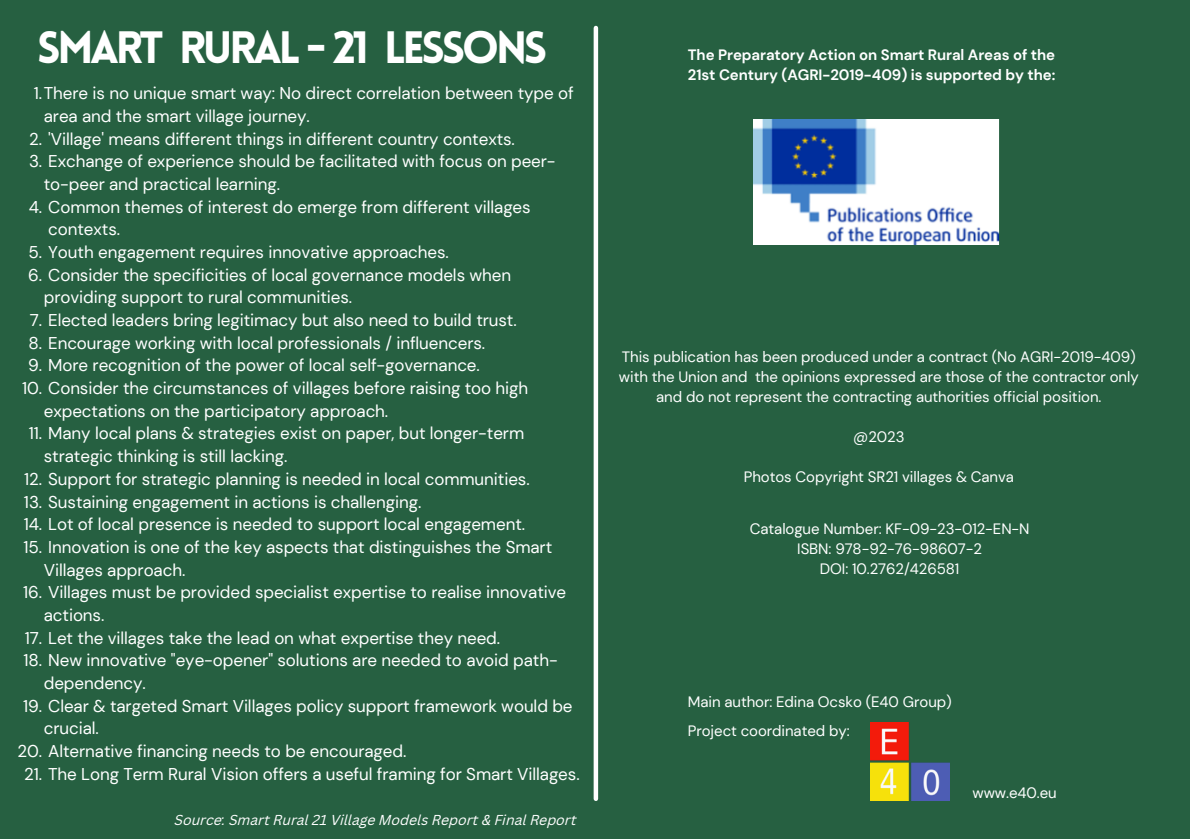
<style>
.page{position:relative;width:1190px;height:839px;background:#fff}
.page>*{position:absolute;margin:0;border:0;box-sizing:border-box;transform-origin:0 0}
.t1{font:900 44.4px "Lovelo";letter-spacing:-.075em;color:#fff}
.t2{font:17px/22.6px "DM Sans";letter-spacing:-.005em;color:#fff}
.t3{font:15px/20px "DM Sans";letter-spacing:-.005em;color:#fff;text-align:center}
.t4{font:700 15px/20px "DM Sans";letter-spacing:-.005em;color:#fff}
.t5{font:italic 14px "Canva Sans";color:#fff}
</style>
<div class="page">
<div style="left:0;top:0;width:1190px;height:838px;background:#266041"></div>
<hr style="left:594px;top:28px;width:4px;height:770px;background:#fff">
<img style="left:870px;top:722px;width:80px;height:78px">
<img style="left:753px;top:119px;width:246px;height:126px">
<h1 class="t1" style="left:37px;top:30px;width:512px">SMART RURAL - 21 LESSONS</h1>
<p class="t2" style="left:44px;top:82px;width:531px;text-indent:-10px">1.There is no unique smart way: No direct correlation between type of area and the smart village journey.</p>
<p class="t2" style="left:29px;top:127px;width:487px">2. 'Village' means different things in different country contexts.</p>
<p class="t2" style="left:44px;top:150px;width:513px;text-indent:-15px">3. Exchange of experience should be facilitated with focus on peer&shy;to-peer and practical learning.</p>
<p class="t2" style="left:48px;top:195px;width:484px;text-indent:-19px">4. Common themes of interest do emerge from different villages contexts.</p>
<p class="t2" style="left:29px;top:241px;width:422px">5. Youth engagement requires innovative approaches.</p>
<p class="t2" style="left:44px;top:263px;width:469px;text-indent:-16px">6. Consider the specificities of local governance models when providing support to rural communities.</p>
<p class="t2" style="left:30px;top:309px;width:488px">7. Elected leaders bring legitimacy but also need to build trust.</p>
<p class="t2" style="left:29px;top:331px;width:458px">8. Encourage working with local professionals / influencers.</p>
<p class="t2" style="left:28px;top:354px;width:453px">9. More recognition of the power of local self-governance.</p>
<p class="t2" style="left:44px;top:377px;width:486px;text-indent:-22px">10. Consider the circumstances of villages before raising too high expectations on the participatory approach.</p>
<p class="t2" style="left:44px;top:422px;width:482px;text-indent:-15px">11. Many local plans &amp; strategies exist on paper, but longer-term strategic thinking is still lacking.</p>
<p class="t2" style="left:24px;top:467px;width:507px">12. Support for strategic planning is needed in local communities.</p>
<p class="t2" style="left:24px;top:490px;width:399px">13. Sustaining engagement in actions is challenging.</p>
<p class="t2" style="left:24px;top:513px;width:503px">14. Lot of local presence is needed to support local engagement.</p>
<p class="t2" style="left:44px;top:535px;width:510px;text-indent:-20px">15. Innovation is one of the key aspects that distinguishes the Smart<br>Villages approach.</p>
<p class="t2" style="left:44px;top:581px;width:524px;text-indent:-21px">16. Villages must be provided specialist expertise to realise innovative actions.</p>
<p class="t2" style="left:25px;top:626px;width:477px">17. Let the villages take the lead on what expertise they need.</p>
<p class="t2" style="left:44px;top:649px;width:515px;text-indent:-20px">18. New innovative "eye-opener" solutions are needed to avoid path&shy;dependency.</p>
<p class="t2" style="left:44px;top:694px;width:530px;text-indent:-21px">19. Clear &amp; targeted Smart Villages policy support framework would be crucial.</p>
<p class="t2" style="left:18px;top:739px;width:390px">20. Alternative financing needs to be encouraged.</p>
<p class="t2" style="left:24px;top:762px;width:557px">21. The Long Term Rural Vision offers a useful framing for Smart Villages.</p>
<p class="t5" style="left:175px;top:809px;width:403px">Source: Smart Rural 21 Village Models Report &amp; Final Report</p>
<p class="t4" style="left:688px;top:45px;width:369px">The Preparatory Action on Smart Rural Areas of the<br>21st Century (AGRI-2019-409) is supported by the:</p>
<p class="t3" style="left:619px;top:347px;width:521px">This publication has been produced under a contract (No AGRI-2019-409) with the Union and the opinions expressed are those of the contractor only and do not represent the contracting authorities official position.</p>
<p class="t3" style="left:853px;top:427px;width:53px">@2023</p>
<p class="t3" style="left:744px;top:467px;width:272px">Photos Copyright SR21 villages &amp; Canva</p>
<p class="t3" style="left:750px;top:519px;width:281px">Catalogue Number: KF-09-23-012-EN-N<br>ISBN: 978-92-76-98607-2<br>DOI: 10.2762/426581</p>
<p class="t3" style="left:688px;top:687px;width:265px;line-height:29px;text-align:left">Main author: Edina Ocsko (E40 Group)<br>Project coordinated by:</p>
<p class="t3" style="left:972px;top:782px;width:86px">www.e40.eu</p>
</div>
